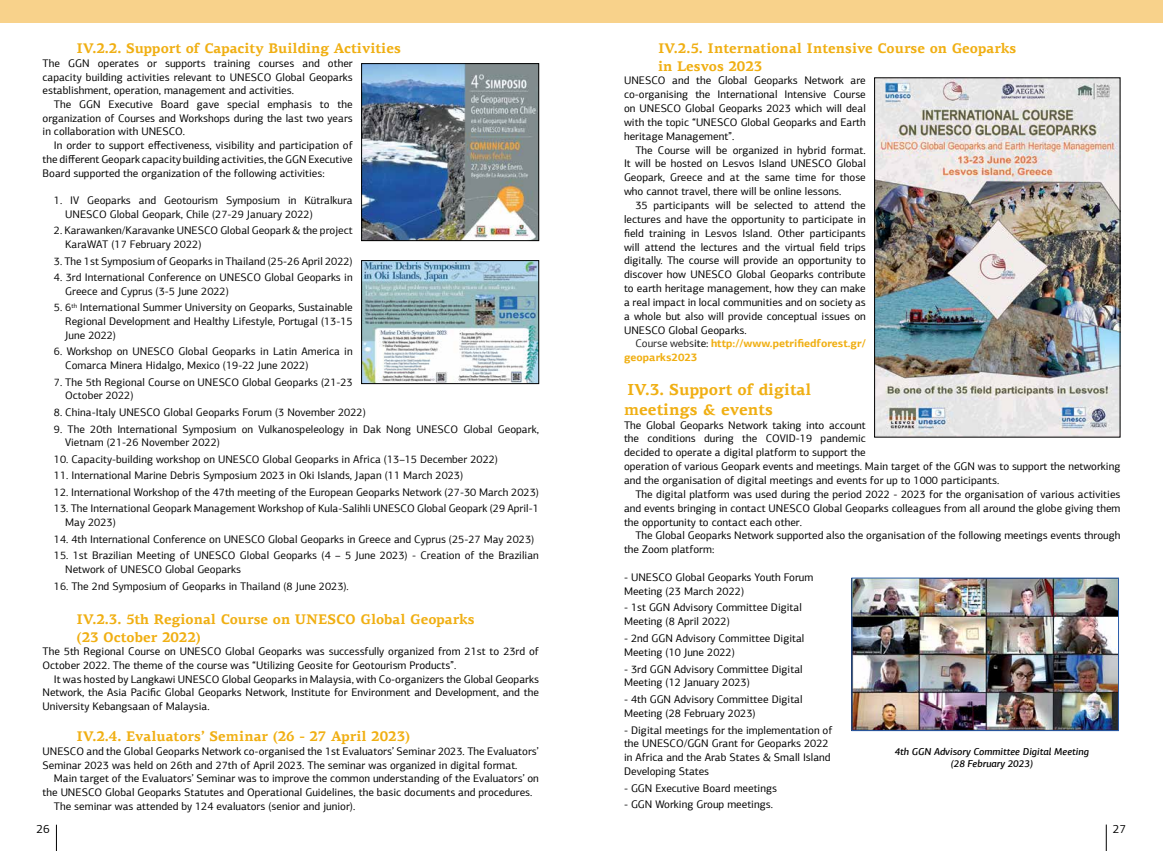
<style>
.page{position:relative;width:1163px;height:851px;background:#fff}
.page>*{position:absolute;margin:0;border:0;box-sizing:border-box;transform-origin:0 0}
.t1{font:700 16px/19.8px "PF Agora Serif Pro";color:#f0af13}
.t2{font:700 14px/17.3px "PF Agora Serif Pro";color:#f0af13}
.t3{font:12px "PF Agora Sans Pro";color:#000}
.t4{font:11px/13.8px "PF Agora Sans Pro";color:#000}
.t5{font:11px/13.7px "PF Agora Sans Pro";color:#050505}
.t6{font:700 11px/13.8px "PF Agora Sans Pro";color:#f0af13}
.t7{font:italic 500 10px/12px "PF Agora Sans Pro";color:#000;text-align:center}
.s1{font-weight:400;color:#242424}
.s2{font-weight:400;color:#000}
</style>
<div class="page">
<svg style="left:56px;top:824px;width:1px;height:26px"></svg>
<svg style="left:1105px;top:824px;width:1px;height:26px"></svg>
<div style="left:0;top:0;width:1162px;height:23px;background:#f8d28b"></div>
<img style="left:876px;top:80px;width:242px;height:355px">
<div style="left:874px;top:78px;width:246px;height:359px;border:1px solid #000"></div>
<img style="left:853px;top:579px;width:263px;height:149px">
<div style="left:851px;top:577px;width:267px;height:153px;border:1px solid #2a5caa"></div>
<img style="left:363px;top:65px;width:174px;height:174px">
<div style="left:361px;top:63px;width:178px;height:178px;border:1px solid #000"></div>
<img style="left:363px;top:262px;width:174px;height:120px">
<div style="left:361px;top:260px;width:178px;height:124px;border:1px solid #000"></div>
<p class="t2" style="left:77px;top:40px;width:326px">IV.2.2. Support of Capacity Building Activities</p>
<p class="t4" style="left:43px;top:56px;width:312px;text-align:justify">The GGN operates or supports training courses and other capacity building activities relevant to UNESCO Global Geoparks establishment, operation, management and activities.</p>
<p class="t4" style="left:43px;top:97px;width:312px;text-align:justify;text-indent:11px">The GGN Executive Board gave special emphasis to the organization of Courses and Workshops during the last two years in collaboration with UNESCO.</p>
<p class="t4" style="left:43px;top:138px;width:312px;text-align:justify;text-indent:11px">In order to support effectiveness, visibility and participation of the different Geopark capacity building activities, the GGN Executive Board supported the organization of the following activities:</p>
<p class="t5" style="left:65px;top:193px;width:289px;text-indent:-11px">1. IV Geoparks and Geotourism Symposium in Kütralkura<br>UNESCO Global Geopark, Chile (27-29 January 2022)</p>
<p class="t5" style="left:65px;top:224px;width:289px;text-indent:-11px">2. Karawanken/Karavanke UNESCO Global Geopark &amp; the project<br>KaraWAT (17 February 2022)</p>
<p class="t5" style="left:54px;top:254px;width:300px">3. The 1st Symposium of Geoparks in Thailand (25-26 April 2022)</p>
<p class="t5" style="left:65px;top:270px;width:289px;text-indent:-11px">4. 3rd International Conference on UNESCO Global Geoparks in<br>Greece and Cyprus (3-5 June 2022)</p>
<p class="t5" style="left:65px;top:301px;width:289px;text-align:justify;text-indent:-11px">5. 6<sup>th</sup> International Summer University on Geoparks, Sustainable Regional Development and Healthy Lifestyle, Portugal (13-15<br>June 2022)</p>
<p class="t5" style="left:65px;top:345px;width:289px;text-indent:-11px">6. Workshop on UNESCO Global Geoparks in Latin America in<br>Comarca Minera Hidalgo, Mexico (19-22 June 2022)</p>
<p class="t5" style="left:65px;top:375px;width:289px;text-indent:-11px">7. The 5th Regional Course on UNESCO Global Geoparks (21-23<br>October 2022)</p>
<p class="t5" style="left:54px;top:405px;width:313px">8. China-Italy UNESCO Global Geoparks Forum (3 November 2022)</p>
<p class="t5" style="left:65px;top:422px;width:475px;text-indent:-11px">9. The 20th International Symposium on Vulkanospeleology in Dak Nong UNESCO Global Geopark,<br>Vietnam (21-26 November 2022)</p>
<p class="t5" style="left:54px;top:452px;width:445px">10. Capacity-building workshop on UNESCO Global Geoparks in Africa (13–15 December 2022)</p>
<p class="t5" style="left:54px;top:468px;width:411px">11. International Marine Debris Symposium 2023 in Oki Islands, Japan (11 March 2023)</p>
<p class="t5" style="left:54px;top:485px;width:486px">12. International Workshop of the 47th meeting of the European Geoparks Network (27-30 March 2023)</p>
<p class="t5" style="left:65px;top:502px;width:475px;text-indent:-11px">13. The International Geopark Management Workshop of Kula-Salihli UNESCO Global Geopark (29 April-1<br>May 2023)</p>
<p class="t5" style="left:54px;top:532px;width:482px">14. 4th International Conference on UNESCO Global Geoparks in Greece and Cyprus (25-27 May 2023)</p>
<p class="t5" style="left:65px;top:548px;width:475px;text-indent:-11px">15. 1st Brazilian Meeting of UNESCO Global Geoparks (4 – 5 June 2023) - Creation of the Brazilian<br>Network of UNESCO Global Geoparks</p>
<p class="t5" style="left:54px;top:579px;width:296px">16. The 2nd Symposium of Geoparks in Thailand (8 June 2023).</p>
<p class="t2" style="left:77px;top:611px;width:399px">IV.2.3. 5th Regional Course on UNESCO Global Geoparks (23 October 2022)</p>
<p class="t4" style="left:43px;top:644px;width:498px">The 5th Regional Course on UNESCO Global Geoparks was successfully organized from 21st to 23rd of<br>October 2022. The theme of the course was “Utilizing Geosite for Geotourism Products”.</p>
<p class="t4" style="left:43px;top:672px;width:498px;text-align:justify;text-indent:11px">It was hosted by Langkawi UNESCO Global Geoparks in Malaysia, with Co-organizers the Global Geoparks Network, the Asia Pacific Global Geoparks Network, Institute for Environment and Development, and the University Kebangsaan of Malaysia.</p>
<p class="t2" style="left:77px;top:728px;width:335px">IV.2.4. Evaluators’ Seminar (26 - 27 April 2023)</p>
<p class="t4" style="left:43px;top:744px;width:498px">UNESCO and the Global Geoparks Network co-organised the 1st Evaluators’ Seminar 2023. The Evaluators’<br>Seminar 2023 was held on 26th and 27th of April 2023. The seminar was organized in digital format.</p>
<p class="t4" style="left:54px;top:771px;width:486px">Main target of the Evaluators’ Seminar was to improve the common understanding of the Evaluators’ on</p>
<p class="t4" style="left:43px;top:785px;width:491px">the UNESCO Global Geoparks Statutes and Operational Guidelines, the basic documents and procedures.</p>
<p class="t4" style="left:54px;top:799px;width:303px">The seminar was attended by 124 evaluators (senior and junior).</p>
<p class="t2" style="left:658px;top:40px;width:359px">IV.2.5. International Intensive Course on Geoparks in Lesvos 2023</p>
<p class="t4" style="left:624px;top:74px;width:243px;text-align:justify">UNESCO and the Global Geoparks Network are co-organising the International Intensive Course on UNESCO Global Geoparks 2023 which will deal with the topic “UNESCO Global Geoparks and Earth heritage Management”.</p>
<p class="t4" style="left:624px;top:143px;width:243px;text-align:justify;text-indent:11px">The Course will be organized in hybrid format.<br>It will be hosted on Lesvos Island UNESCO Global Geopark, Greece and at the same time for those who cannot travel, there will be online lessons.</p>
<p class="t4" style="left:624px;top:198px;width:243px;text-align:justify;text-indent:11px">35 participants will be selected to attend the lectures and have the opportunity to participate in field training in Lesvos Island. Other participants will attend the lectures and the virtual field trips digitally. The course will provide an opportunity to discover how UNESCO Global Geoparks contribute to earth heritage management, how they can make a real impact in local communities and on society as a whole but also will provide conceptual issues on UNESCO Global Geoparks.</p>
<p class="t6" style="left:624px;top:336px;width:243px;text-indent:11px"><span class="s1">Course webs</span><span class="s2">ite:</span> http://www.petrifiedforest.gr/ geoparks2023</p>
<h1 class="t1" style="left:624px;top:380px;width:189px">IV.3. Support of digital meetings &amp; events</h1>
<p class="t4" style="left:624px;top:418px;width:498px">The Global Geoparks Network taking into account<br>the conditions during the COVID-19 pandemic<br>decided to operate a digital platform to support the<br>operation of various Geopark events and meetings. Main target of the GGN was to support the networking and the organisation of digital meetings and events for up to 1000 participants.</p>
<p class="t4" style="left:624px;top:487px;width:498px;text-align:justify;text-indent:11px">The digital platform was used during the period 2022 - 2023 for the organisation of various activities and events bringing in contact UNESCO Global Geoparks colleagues from all around the globe giving them the opportunity to contact each other.</p>
<p class="t4" style="left:624px;top:528px;width:498px;text-indent:11px">The Global Geoparks Network supported also the organisation of the following meetings events through the Zoom platform:</p>
<p class="t4" style="left:624px;top:570px;width:191px">- UNESCO Global Geoparks Youth Forum<br>Meeting (23 March 2022)</p>
<p class="t4" style="left:624px;top:600px;width:179px">- 1st GGN Advisory Committee Digital<br>Meeting (8 April 2022)</p>
<p class="t4" style="left:624px;top:631px;width:182px">- 2nd GGN Advisory Committee Digital<br>Meeting (10 June 2022)</p>
<p class="t4" style="left:624px;top:661px;width:180px">- 3rd GGN Advisory Committee Digital<br>Meeting (12 January 2023)</p>
<p class="t4" style="left:624px;top:692px;width:180px">- 4th GGN Advisory Committee Digital<br>Meeting (28 February 2023)</p>
<p class="t4" style="left:624px;top:722px;width:210px">- Digital meetings for the implementation of the UNESCO/GGN Grant for Geoparks 2022 in Africa and the Arab States &amp; Small Island Developing States</p>
<p class="t4" style="left:624px;top:781px;width:154px">- GGN Executive Board meetings</p>
<p class="t4" style="left:624px;top:797px;width:150px">- GGN Working Group meetings.</p>
<p class="t7" style="left:894px;top:745px;width:196px">4th GGN Advisory Committee Digital Meeting (28 February 2023)</p>
<p class="t3" style="left:36px;top:821px;width:15px">26</p>
<p class="t3" style="left:1112px;top:821px;width:15px">27</p>
</div>
